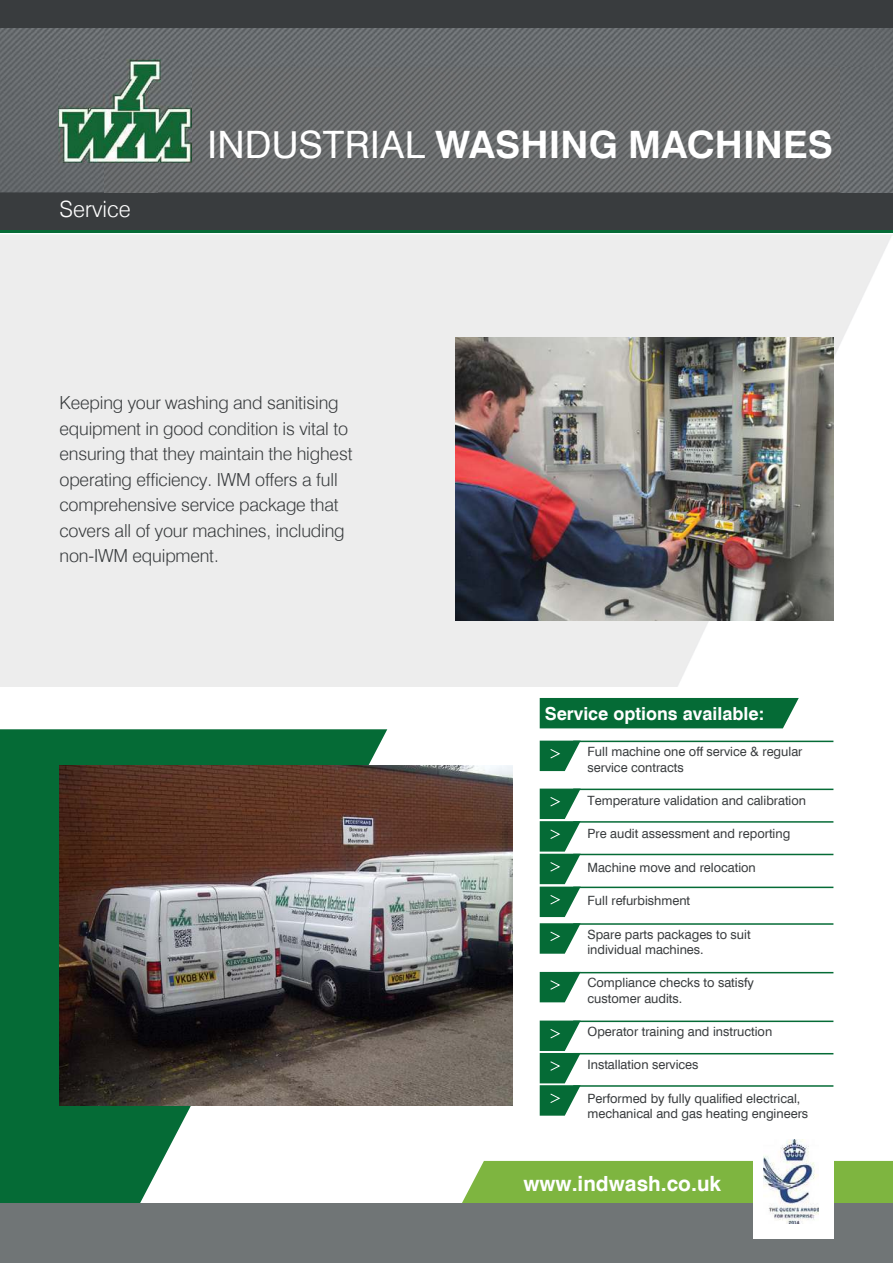
<style>
.page{position:relative;width:893px;height:1263px;background:#fff}
.page>*{position:absolute;margin:0;border:0;box-sizing:border-box;transform-origin:0 0}
.t1{font:700 37.8px "Swiss 721 BT";letter-spacing:.005em;color:#fff}
.t2{font:300 22.5px "Swiss 721 BT";color:#fff}
.t3{font:700 21px "Swiss 721 BT";color:#fff}
.t4{font:300 18px/25.5px "Swiss 721 BT";letter-spacing:-.01em;color:#393c3e}
.t5{font:700 18px "Swiss 721 BT";color:#fff}
.t6{font:12.75px/15.3px "Swiss 721 BT";color:#393c3e}
.s1{font-weight:400}
</style>
<div class="page">
<div style="left:462px;top:1161px;width:431px;height:42px;background:#7eb540"></div>
<svg style="left:0;top:729px;width:387px;height:474px;fill:#056b36"></svg>
<div style="left:0;top:1203px;width:893px;height:60px;background:#707576"></div>
<div style="left:0;top:192px;width:893px;height:41px;background:#393c3e"></div>
<hr style="left:0;top:230px;width:893px;height:4px;background:#056b36">
<img style="left:0;top:28px;width:104px;height:164px">
<img style="left:104px;top:28px;width:789px;height:39px">
<img style="left:158px;top:67px;width:735px;height:125px">
<img style="left:104px;top:163px;width:54px;height:29px">
<div style="left:0;top:0;width:893px;height:28px;background:#393c3e"></div>
<img style="left:0;top:233px;width:893px;height:454px">
<img style="left:60px;top:765px;width:452px;height:340px">
<img style="left:58px;top:60px;width:134px;height:103px">
<div style="left:753px;top:1126px;width:80px;height:112px;background:#fff"></div>
<img style="left:763px;top:1140px;width:56px;height:84px">
<img style="left:455px;top:337px;width:378px;height:284px">
<div style="left:540px;top:698px;width:259px;height:30px;background:#056b36"></div>
<svg style="left:540px;top:741px;width:41px;height:30px"></svg>
<hr style="left:573px;top:741px;width:260px;height:1px;background:#056b36">
<hr style="left:573px;top:789px;width:260px;height:1px;background:#056b36">
<hr style="left:573px;top:821px;width:260px;height:2px;background:#056b36">
<hr style="left:573px;top:854px;width:260px;height:1px;background:#056b36">
<svg style="left:540px;top:789px;width:41px;height:128px"></svg>
<hr style="left:573px;top:887px;width:260px;height:1px;background:#056b36">
<hr style="left:573px;top:1020px;width:260px;height:2px;background:#056b36">
<hr style="left:573px;top:1053px;width:260px;height:1px;background:#056b36">
<svg style="left:540px;top:1020px;width:41px;height:96px"></svg>
<hr style="left:573px;top:1085px;width:260px;height:2px;background:#056b36">
<svg style="left:540px;top:972px;width:41px;height:30px"></svg>
<hr style="left:573px;top:972px;width:260px;height:1px;background:#056b36">
<svg style="left:540px;top:923px;width:40px;height:31px"></svg>
<hr style="left:573px;top:923px;width:260px;height:2px;background:#056b36">
<h2 class="t2" style="left:60px;top:200px;width:73px">Service</h2>
<h1 class="t1" style="left:208px;top:130px;width:627px"><span class="s1">INDUSTRIAL</span> WASHING MACHINES</h1>
<p class="t4" style="left:60px;top:392px;width:294px">Keeping your washing and sanitising equipment in good condition is vital to ensuring that they maintain the highest operating efficiency. IWM offers a full comprehensive service package that covers all of your machines, including non-IWM equipment.</p>
<h3 class="t5" style="left:545px;top:706px;width:221px">Service options available:</h3>
<p class="t6" style="left:587px;top:745px;width:217px">Full machine one off service &amp; regular service contracts</p>
<p class="t6" style="left:587px;top:794px;width:220px">Temperature validation and calibration</p>
<p class="t6" style="left:587px;top:827px;width:204px">Pre audit assessment and reporting</p>
<p class="t6" style="left:587px;top:861px;width:170px">Machine move and relocation</p>
<p class="t6" style="left:587px;top:894px;width:104px">Full refurbishment</p>
<p class="t6" style="left:587px;top:928px;width:165px">Spare parts packages to suit individual machines.</p>
<p class="t6" style="left:587px;top:976px;width:168px">Compliance checks to satisfy customer audits.</p>
<p class="t6" style="left:587px;top:1025px;width:186px">Operator training and instruction</p>
<p class="t6" style="left:587px;top:1058px;width:113px">Installation services</p>
<p class="t6" style="left:587px;top:1090px;width:222px">Performed by fully qualified electrical, mechanical and gas heating engineers</p>
<h3 class="t3" style="left:523px;top:1175px;width:199px">www.indwash.co.uk</h3>
</div>
